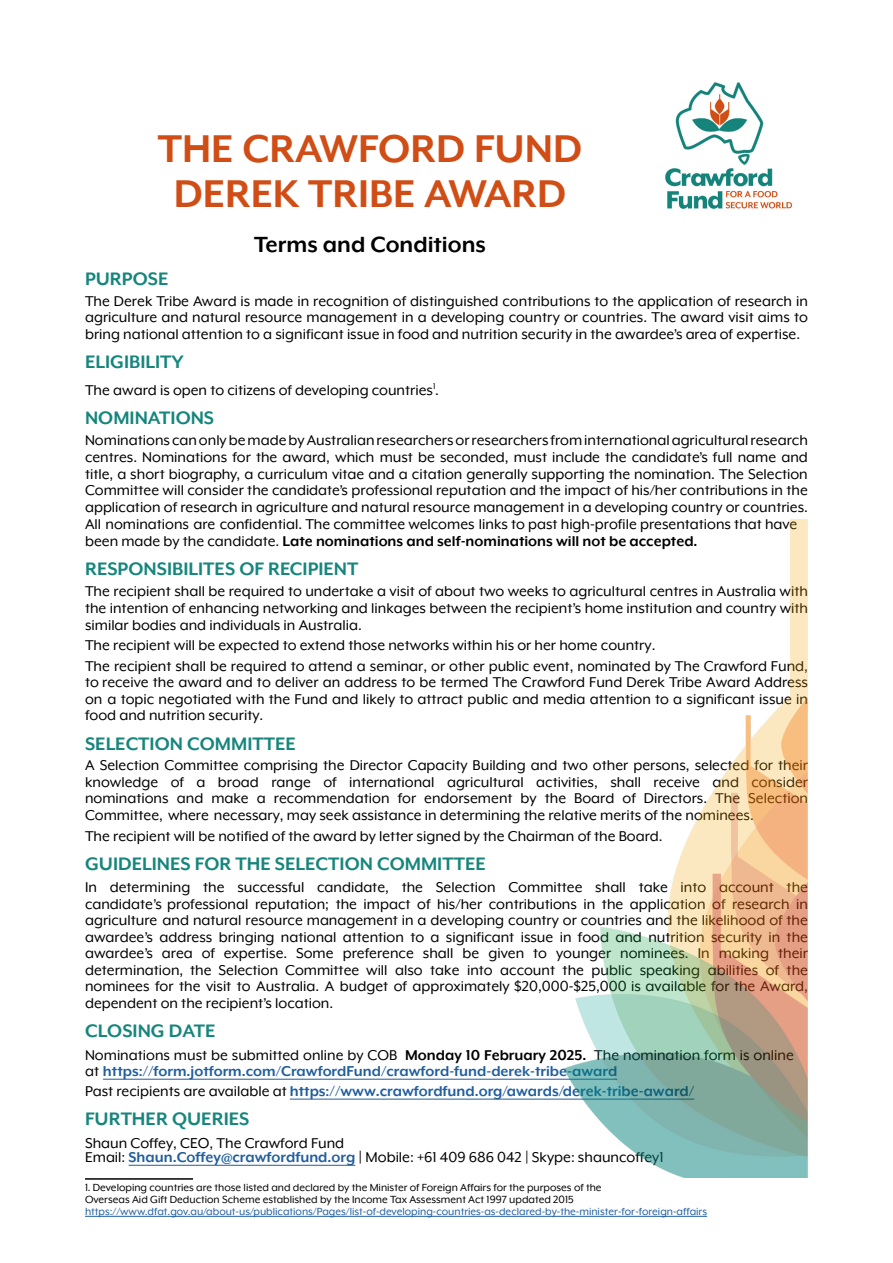
<style>
.page{position:relative;width:893px;height:1263px;background:#fff}
.page>*{position:absolute;margin:0;border:0;box-sizing:border-box;transform-origin:0 0}
.t1{font:700 45px/45px "Mr Eaves XL Mod OT";color:#d04e16;text-align:center}
.t2{font:700 25.5px "Mr Eaves XL Mod OT";color:#000}
.t3{font:700 21px "Mr Eaves XL Mod OT";color:#16867c}
.t4{font:16.5px/16.5px "Mr Eaves XL Mod OT";color:#000;text-align:justify}
.t5{font:700 16.5px/15.6px "Mr Eaves XL Mod OT";color:#215e9e}
.t6{font:12px/12px "Mr Eaves XL Mod OT";color:#000}
.t7{font:12px "Mr Eaves XL Mod OT";color:#215e9e}
.s1{font-weight:700}
.s2{font-weight:400;color:#000}
.s3{color:#000}
.s4{font-weight:700;color:#215e9e}
</style>
<div class="page">
<hr style="left:129px;top:1165px;width:226px;height:1px;background:#215e9e">
<hr style="left:290px;top:1099px;width:404px;height:1px;background:#215e9e">
<hr style="left:103px;top:1079px;width:514px;height:1px;background:#215e9e">
<hr style="left:85px;top:1178px;width:108px;height:2px;background:#000">
<hr style="left:85px;top:1216px;width:622px;height:1px;background:#215e9e">
<img style="left:665px;top:82px;width:128px;height:127px">
<img style="left:540px;top:520px;width:268px;height:658px">
<h1 class="t1" style="left:158px;top:126px;width:426px">THE CRAWFORD FUND<br>DEREK TRIBE AWARD</h1>
<h2 class="t2" style="left:254px;top:230px;width:233px">Terms and Conditions</h2>
<p class="t3" style="left:85px;top:267px;width:85px">PURPOSE</p>
<p class="t4" style="left:85px;top:293px;width:724px">The Derek Tribe Award is made in recognition of distinguished contributions to the application of research in agriculture and natural resource management in a developing country or countries. The award visit aims to bring national attention to a significant issue in food and nutrition security in the awardee’s area of expertise.</p>
<p class="t3" style="left:85px;top:350px;width:100px">ELIGIBILITY</p>
<p class="t4" style="left:85px;top:382px;width:355px">The award is open to citizens of developing countries<sup>1</sup>.</p>
<p class="t3" style="left:85px;top:406px;width:131px">NOMINATIONS</p>
<p class="t4" style="left:85px;top:432px;width:724px;text-align:left">Nominations can only be made by Australian researchers or researchers from international agricultural research centres. Nominations for the award, which must be seconded, must include the candidate’s full name and title, a short biography, a curriculum vitae and a citation generally supporting the nomination. The Selection Committee will consider the candidate’s professional reputation and the impact of his/her contributions in the application of research in agriculture and natural resource management in a developing country or countries.<br>All nominations are confidential. The committee welcomes links to past high-profile presentations that have been made by the candidate. <span class="s1">Late nominations and self-nominations will not be accepted.</span></p>
<p class="t3" style="left:85px;top:557px;width:275px">RESPONSIBILITES OF RECIPIENT</p>
<p class="t4" style="left:85px;top:582px;width:725px;line-height:17px">The recipient shall be required to undertake a visit of about two weeks to agricultural centres in Australia with the intention of enhancing networking and linkages between the recipient’s home institution and country with similar bodies and individuals in Australia.</p>
<p class="t4" style="left:85px;top:634px;width:724px;line-height:20.7px">The recipient will be expected to extend those networks within his or her home country.<br>The recipient shall be required to attend a seminar, or other public event, nominated by The Crawford Fund,</p>
<p class="t4" style="left:85px;top:674px;width:724px">to receive the award and to deliver an address to be termed The Crawford Fund Derek Tribe Award Address on a topic negotiated with the Fund and likely to attract public and media attention to a significant issue in food and nutrition security.</p>
<p class="t3" style="left:85px;top:731px;width:212px">SELECTION COMMITTEE</p>
<p class="t4" style="left:85px;top:757px;width:724px">A Selection Committee comprising the Director Capacity Building and two other persons, selected for their knowledge of a broad range of international agricultural activities, shall receive and consider nominations and make a recommendation for endorsement by the Board of Directors. The Selection Committee, where necessary, may seek assistance in determining the relative merits of the nominees.</p>
<p class="t4" style="left:85px;top:827px;width:579px">The recipient will be notified of the award by letter signed by the Chairman of the Board.</p>
<p class="t3" style="left:85px;top:852px;width:402px">GUIDELINES FOR THE SELECTION COMMITTEE</p>
<p class="t4" style="left:85px;top:879px;width:724px">In determining the successful candidate, the Selection Committee shall take into account the candidate’s professional reputation; the impact of his/her contributions in the application of research in agriculture and natural resource management in a developing country or countries and the likelihood of the awardee’s address bringing national attention to a significant issue in food and nutrition security in the awardee’s area of expertise. Some preference shall be given to younger nominees. In making their determination, the Selection Committee will also take into account the public speaking abilities of the nominees for the visit to Australia. A budget of approximately $20,000-$25,000 is available for the Award, dependent on the recipient’s location.</p>
<p class="t3" style="left:85px;top:1019px;width:132px">CLOSING DATE</p>
<p class="t5" style="left:85px;top:1047px;width:710px"><span class="s2">Nominations must be submitted online by COB</span> <span class="s3">Monday 10 February 2025.</span> <span class="s2">The nomination form is online at</span> https://form.jotform.com/CrawfordFund/crawford-fund-derek-tribe-award</p>
<p class="t5" style="left:85px;top:1083px;width:611px"><span class="s2">Past recipients are available at</span> https://www.crawfordfund.org/awards/derek-tribe-award/</p>
<p class="t3" style="left:85px;top:1107px;width:166px">FURTHER QUERIES</p>
<p class="t4" style="left:85px;top:1136px;width:580px;line-height:14px">Shaun Coffey, CEO, The Crawford Fund<br>Email: <span class="s4">Shaun.Coffey@crawfordfund.org</span> <span class="s1">|</span> Mobile: +61 409 686 042 | Skype: shauncoffey1</p>
<p class="t6" style="left:85px;top:1181px;width:518px">1. Developing countries are those listed and declared by the Minister of Foreign Affairs for the purposes of the<br>Overseas Aid Gift Deduction Scheme established by the Income Tax Assessment Act 1997 updated 2015</p>
<p class="t7" style="left:85px;top:1205px;width:624px">https://www.dfat.gov.au/about-us/publications/Pages/list-of-developing-countries-as-declared-by-the-minister-for-foreign-affairs</p>
</div>
